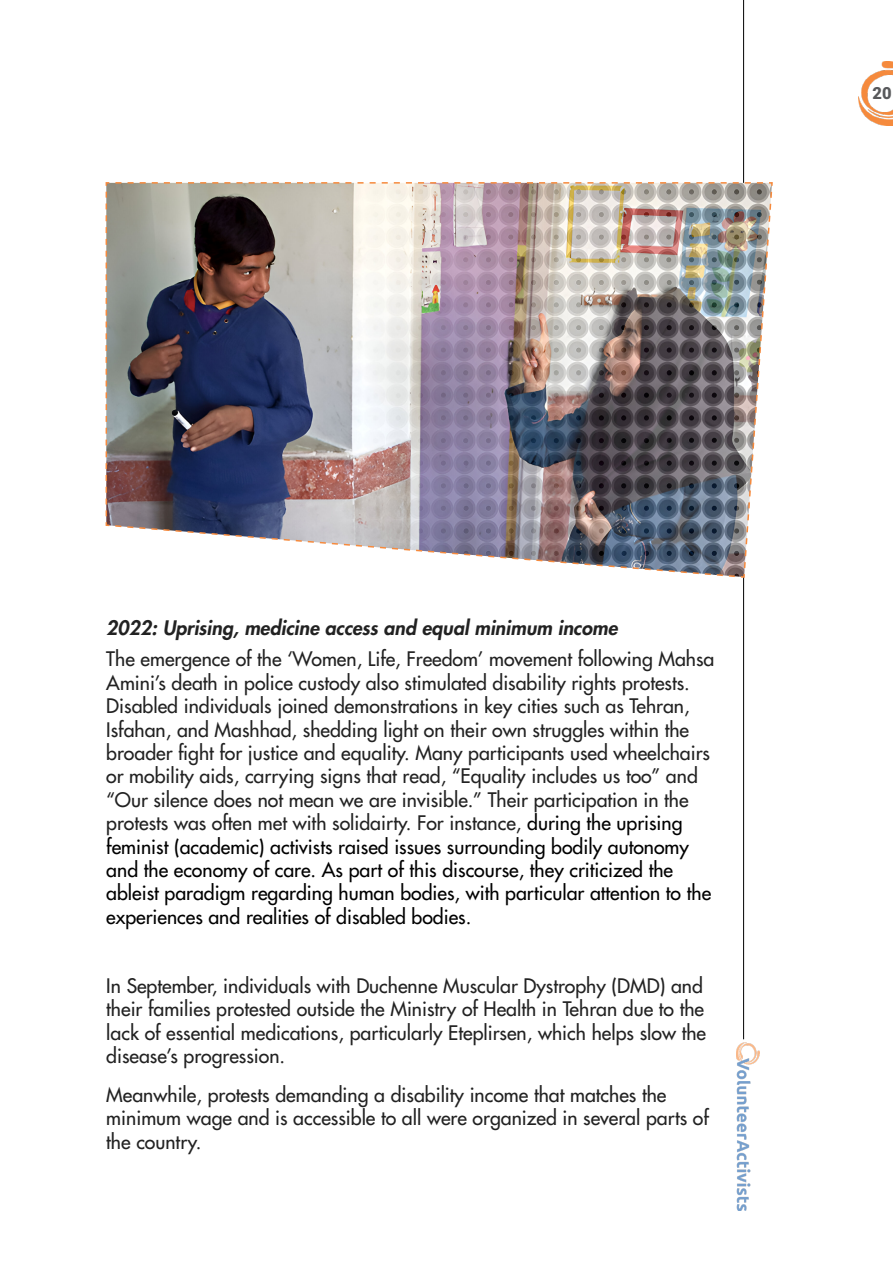
<style>
.page{position:relative;width:893px;height:1263px;background:#fff}
.page>*{position:absolute;margin:0;border:0;box-sizing:border-box;transform-origin:0 0}
.t1{font:500 19.5px/23.4px "Futura Std";color:#222}
.t2{font:italic 800 19.5px "Futura Std";color:#222}
.t3{font:900 16.5px "Roboto";color:#58595b}
.s1{color:#000}
</style>
<div class="page">
<hr style="left:743px;top:0;width:1px;height:1039px;background:#000">
<img style="left:736px;top:1042px;width:24px;height:168px">
<img style="left:859px;top:62px;width:34px;height:63px">
<img style="left:105px;top:181px;width:668px;height:398px">
<p class="t3" style="left:873px;top:81px;width:21px">20</p>
<p class="t2" style="left:106px;top:616px;width:513px">2022: Uprising, medicine access and equal minimum income</p>
<p class="t1" style="left:106px;top:647px;width:610px">The emergence of the ‘Women, Life, Freedom’ movement following Mahsa Amini’s death in police custody also stimulated disability rights protests.<br>Disabled individuals joined demonstrations in key cities such as Tehran, Isfahan, and Mashhad, shedding light on their own struggles within the broader fight for justice and equality. Many participants used wheelchairs or mobility aids, carrying signs that read, “Equality includes us too” and “Our silence does not mean we are invisible.” Their participation in the protests was often met with solidairty. For instance, <span class="s1">during the uprising feminist (academic) activists raised issues surrounding bodily autonomy and the economy of care. As part of this discourse, they criticized the ableist paradigm regarding human bodies, with particular attention to the experiences and realities of disabled bodies.</span></p>
<p class="t1" style="left:106px;top:974px;width:601px">In September, individuals with Duchenne Muscular Dystrophy (DMD) and their families protested outside the Ministry of Health in Tehran due to the lack of essential medications, particularly Eteplirsen, which helps slow the disease’s progression.</p>
<p class="t1" style="left:106px;top:1083px;width:604px">Meanwhile, protests demanding a disability income that matches the minimum wage and is accessible to all were organized in several parts of the country.</p>
</div>
